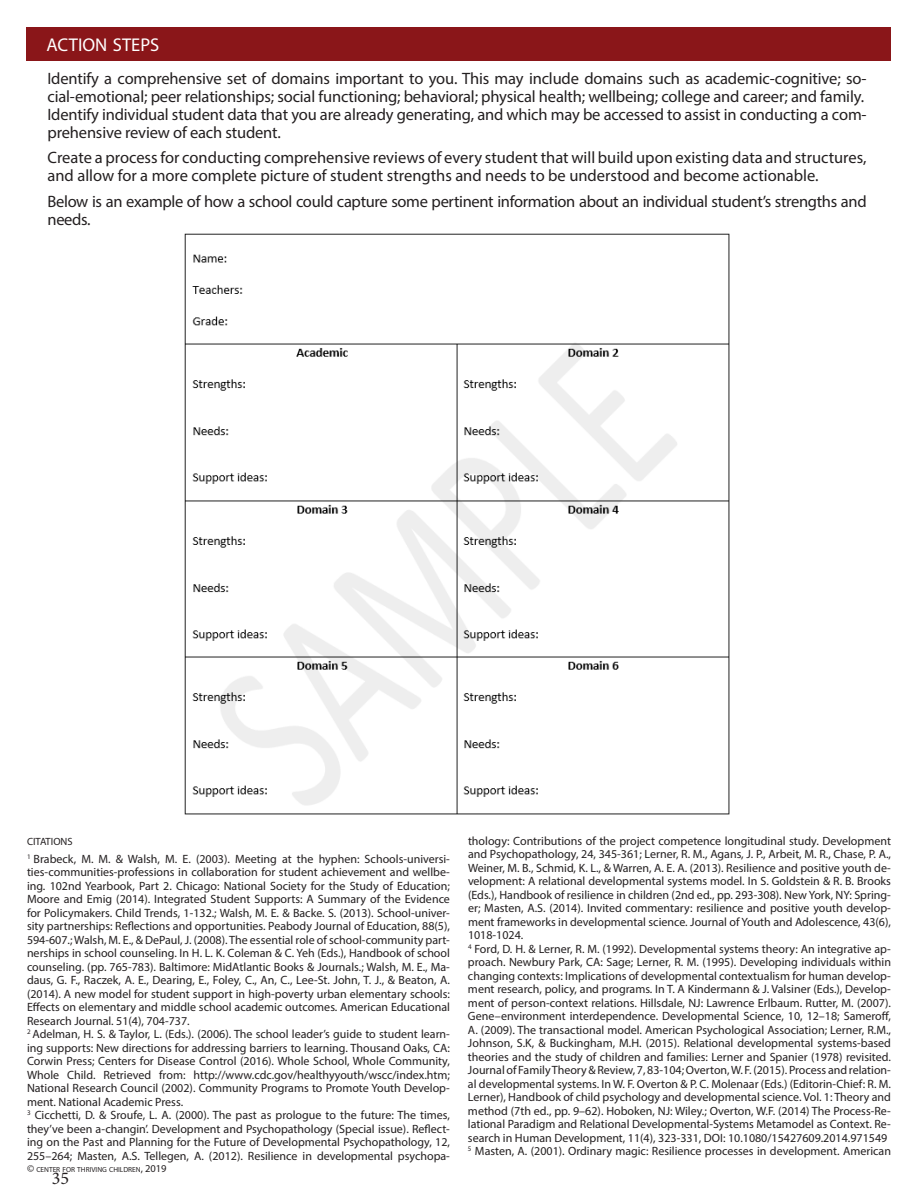
<style>
.page{position:relative;width:918px;height:1188px;background:#fff}
.page>*{position:absolute;margin:0;border:0;box-sizing:border-box;transform-origin:0 0}
.t1{font:18.45px "Myriad Pro";color:#fff}
.t2{font:18px "Minion Pro";color:#231f20}
.t3{font:16.5px/18px "Myriad Pro";letter-spacing:-.01em;color:#231f20}
.t4{font:12px/13.5px "Myriad Pro";color:#231f20;text-align:justify}
.t5{font:10.5px "Myriad Pro";color:#231f20}
.t6{font:7.35px "Myriad Pro";color:#231f20}
.s1{font-size:10.5px}
</style>
<div class="page">
<div style="left:27px;top:27px;width:864px;height:34px;background:#8a1619"></div>
<img style="left:184px;top:233px;width:546px;height:582px">
<p class="t1" style="left:46px;top:33px;width:114px">ACTION STEPS</p>
<p class="t3" style="left:48px;top:69px;width:821px">Identify a comprehensive set of domains important to you. This may include domains such as academic-cognitive; so&shy;cial-emotional; peer relationships; social functioning; behavioral; physical health; wellbeing; college and career; and family.</p>
<p class="t3" style="left:48px;top:105px;width:821px">Identify individual student data that you are already generating, and which may be accessed to assist in conducting a com&shy;prehensive review of each student.</p>
<p class="t3" style="left:48px;top:148px;width:821px">Create a process for conducting comprehensive reviews of every student that will build upon existing data and structures, and allow for a more complete picture of student strengths and needs to be understood and become actionable.</p>
<p class="t3" style="left:48px;top:192px;width:821px">Below is an example of how a school could capture some pertinent information about an individual student’s strengths and needs.</p>
<p class="t5" style="left:27px;top:835px;width:47px">CITATIONS</p>
<p class="t4" style="left:27px;top:852px;width:425px"><sup>1</sup> Brabeck, M. M. &amp; Walsh, M. E. (2003). Meeting at the hyphen: Schools-universi&shy;ties-communities-professions in collaboration for student achievement and wellbe&shy;ing. 102nd Yearbook, Part 2. Chicago: National Society for the Study of Education; Moore and Emig (2014). Integrated Student Supports: A Summary of the Evidence for Policymakers. Child Trends, 1-132.; Walsh, M. E. &amp; Backe. S. (2013). School-univer&shy;sity partnerships: Reflections and opportunities. Peabody Journal of Education, 88(5), 594-607.; Walsh, M. E., &amp; DePaul, J. (2008). The essential role of school-community part&shy;nerships in school counseling. In H. L. K. Coleman &amp; C. Yeh (Eds.), Handbook of school counseling. (pp. 765-783). Baltimore: MidAtlantic Books &amp; Journals.; Walsh, M. E., Ma&shy;daus, G. F., Raczek, A. E., Dearing, E., Foley, C., An, C., Lee-St. John, T. J., &amp; Beaton, A. (2014). A new model for student support in high-poverty urban elementary schools:<br>Effects on elementary and middle school academic outcomes. American Educational Research Journal. 51(4), 704-737.</p>
<p class="t4" style="left:27px;top:1027px;width:425px"><sup>2</sup> Adelman, H. S. &amp; Taylor, L. (Eds.). (2006). The school leader’s guide to student learn&shy;ing supports: New directions for addressing barriers to learning. Thousand Oaks, CA:<br>Corwin Press; Centers for Disease Control (2016). Whole School, Whole Community, Whole Child. Retrieved from: http://www.cdc.gov/healthyyouth/wscc/index.htm; National Research Council (2002). Community Programs to Promote Youth Develop&shy;ment. National Academic Press.</p>
<p class="t4" style="left:27px;top:1108px;width:425px"><sup>3</sup> Cicchetti, D. &amp; Sroufe, L. A. (2000). The past as prologue to the future: The times, they’ve been a-changin’. Development and Psychopathology (Special issue). Reflect&shy;ing on the Past and Planning for the Future of Developmental Psychopathology, 12, 255–264; Masten, A.S. Tellegen, A. (2012). Resilience in developmental psychopa-</p>
<p class="t6" style="left:27px;top:1165px;width:141px"><span class="s1">©</span> CENTER FOR THRIVING CHILDREN<span class="s1">, 2019</span></p>
<h2 class="t2" style="left:52px;top:1166px;width:19px">35</h2>
<p class="t4" style="left:468px;top:834px;width:425px">thology: Contributions of the project competence longitudinal study. Development and Psychopathology, 24, 345-361; Lerner, R. M., Agans, J. P., Arbeit, M. R., Chase, P. A., Weiner, M. B., Schmid, K. L., &amp; Warren, A. E. A. (2013). Resilience and positive youth de&shy;velopment: A relational developmental systems model. In S. Goldstein &amp; R. B. Brooks (Eds.), Handbook of resilience in children (2nd ed., pp. 293-308). New York, NY: Spring&shy;er; Masten, A.S. (2014). Invited commentary: resilience and positive youth develop&shy;ment frameworks in developmental science. Journal of Youth and Adolescence, 43(6), 1018-1024.</p>
<p class="t4" style="left:468px;top:942px;width:425px"><sup>4</sup> Ford, D. H. &amp; Lerner, R. M. (1992). Developmental systems theory: An integrative ap&shy;proach. Newbury Park, CA: Sage; Lerner, R. M. (1995). Developing individuals within changing contexts: Implications of developmental contextualism for human develop&shy;ment research, policy, and programs. In T. A Kindermann &amp; J. Valsiner (Eds.), Develop&shy;ment of person-context relations. Hillsdale, NJ: Lawrence Erlbaum. Rutter, M. (2007).<br>Gene–environment interdependence. Developmental Science, 10, 12–18; Sameroff, A. (2009). The transactional model. American Psychological Association; Lerner, R.M., Johnson, S.K, &amp; Buckingham, M.H. (2015). Relational developmental systems-based theories and the study of children and families: Lerner and Spanier (1978) revisited.<br>Journal of Family Theory &amp; Review, 7, 83-104; Overton, W. F. (2015). Process and relation&shy;al developmental systems. In W. F. Overton &amp; P. C. Molenaar (Eds.) (Editorin-Chief: R. M.<br>Lerner), Handbook of child psychology and developmental science. Vol. 1: Theory and method (7th ed., pp. 9–62). Hoboken, NJ: Wiley.; Overton, W.F. (2014) The Process-Re&shy;lational Paradigm and Relational Developmental-Systems Metamodel as Context. Re&shy;search in Human Development, 11(4), 323-331, DOI: 10.1080/15427609.2014.971549</p>
<p class="t4" style="left:468px;top:1144px;width:425px"><sup>5</sup> Masten, A. (2001). Ordinary magic: Resilience processes in development. American</p>
</div>
